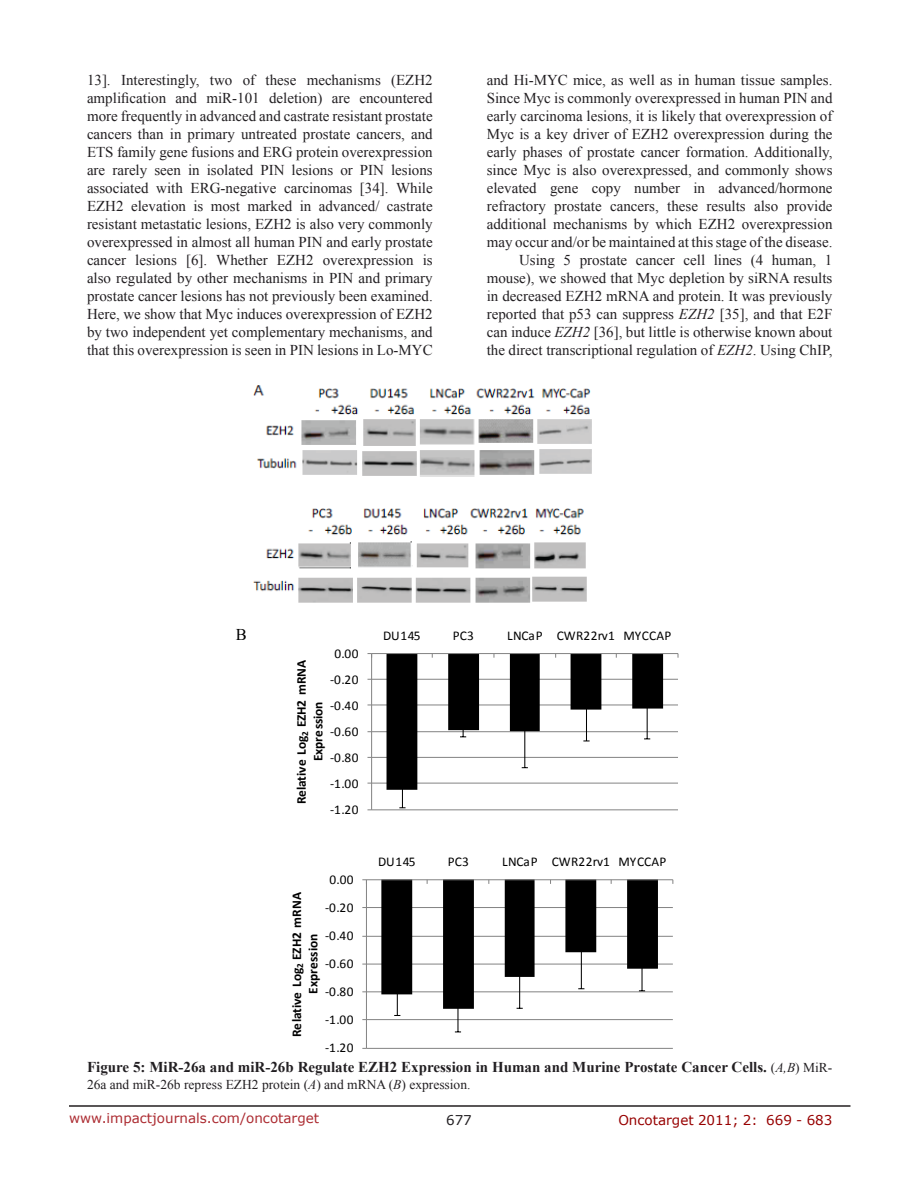
<style>
.page{position:relative;width:918px;height:1188px;background:#fff}
.page>*{position:absolute;margin:0;border:0;box-sizing:border-box;transform-origin:0 0}
.t1{font:16.5px "Times New Roman";color:#000}
.BodyText{font:15px/18px "Times New Roman";color:#221f22;text-align:justify}
.FigureText{font:700 15px "Times New Roman";color:#221f22}
.FigureText-2{font:13.5px "Times New Roman";color:#221f22}
.t2{font:13.5px "Verdana";color:#ac2b31}
.t3{font:13.5px "Verdana";color:#970000}
.t4{font:13.5px "Verdana";color:#221f22}
.t5{font:13.35px "Calibri";letter-spacing:.03em;color:#000}
.t6{font:700 13.35px/16.5px "Calibri";letter-spacing:-.015em;color:#000;text-align:center}
.t7{font:13.35px "Calibri";letter-spacing:.01em;color:#000}
.s1{font-style:italic}
.s2{font-weight:400;font-size:13.5px}
.s3{font-weight:400;font-style:italic;font-size:13.5px}
</style>
<div class="page">
<hr style="left:69px;top:1105px;width:781px;height:2px;background:#231f20">
<img style="left:253px;top:385px;width:339px;height:92px">
<img style="left:253px;top:508px;width:334px;height:95px">
<hr style="left:366px;top:1048px;width:307px;height:1px;background:#868686">
<hr style="left:366px;top:1019px;width:307px;height:1px;background:#868686">
<hr style="left:366px;top:991px;width:307px;height:1px;background:#868686">
<hr style="left:366px;top:964px;width:307px;height:1px;background:#868686">
<hr style="left:366px;top:936px;width:307px;height:1px;background:#868686">
<hr style="left:366px;top:907px;width:307px;height:1px;background:#868686">
<hr style="left:397px;top:974px;width:1px;height:41px;background:#000">
<hr style="left:457px;top:985px;width:1px;height:47px;background:#000">
<hr style="left:366px;top:880px;width:1px;height:168px;background:#868686">
<hr style="left:366px;top:879px;width:307px;height:1px;background:#868686">
<svg style="left:362px;top:879px;width:5px;height:5px"></svg>
<svg style="left:381px;top:879px;width:277px;height:130px"></svg>
<hr style="left:372px;top:809px;width:306px;height:1px;background:#868686">
<hr style="left:372px;top:783px;width:306px;height:1px;background:#868686">
<hr style="left:372px;top:757px;width:306px;height:1px;background:#868686">
<hr style="left:372px;top:731px;width:306px;height:1px;background:#868686">
<hr style="left:372px;top:704px;width:306px;height:1px;background:#868686">
<hr style="left:372px;top:679px;width:306px;height:1px;background:#868686">
<hr style="left:402px;top:771px;width:1px;height:37px;background:#000">
<hr style="left:371px;top:654px;width:1px;height:156px;background:#868686">
<hr style="left:372px;top:653px;width:306px;height:1px;background:#868686">
<svg style="left:387px;top:654px;width:276px;height:136px"></svg>
<p class="BodyText" style="left:87px;top:71px;width:347px">13]. Interestingly, two of these mechanisms (EZH2 amplification and miR-101 deletion) are encountered more frequently in advanced and castrate resistant prostate cancers than in primary untreated prostate cancers, and ETS family gene fusions and ERG protein overexpression are rarely seen in isolated PIN lesions or PIN lesions associated with ERG-negative carcinomas [34]. While EZH2 elevation is most marked in advanced/ castrate resistant metastatic lesions, EZH2 is also very commonly overexpressed in almost all human PIN and early prostate cancer lesions [6]. Whether EZH2 overexpression is also regulated by other mechanisms in PIN and primary prostate cancer lesions has not previously been examined.<br>Here, we show that Myc induces overexpression of EZH2 by two independent yet complementary mechanisms, and that this overexpression is seen in PIN lesions in Lo-MYC</p>
<p class="BodyText" style="left:487px;top:71px;width:347px">and Hi-MYC mice, as well as in human tissue samples.<br>Since Myc is commonly overexpressed in human PIN and early carcinoma lesions, it is likely that overexpression of Myc is a key driver of EZH2 overexpression during the early phases of prostate cancer formation. Additionally, since Myc is also overexpressed, and commonly shows elevated gene copy number in advanced/hormone refractory prostate cancers, these results also provide additional mechanisms by which EZH2 overexpression may occur and/or be maintained at this stage of the disease.</p>
<p class="BodyText" style="left:487px;top:251px;width:347px;text-indent:32px">Using 5 prostate cancer cell lines (4 human, 1 mouse), we showed that Myc depletion by siRNA results in decreased EZH2 mRNA and protein. It was previously reported that p53 can suppress <span class="s1">EZH2</span> [35], and that E2F can induce <span class="s1">EZH2</span> [36], but little is otherwise known about the direct transcriptional regulation of <span class="s1">EZH2</span>. Using ChIP,</p>
<p class="t1" style="left:236px;top:623px;width:12px">B</p>
<p class="t5" style="left:334px;top:645px;width:26px">0.00</p>
<p class="t6" style="left:293px;top:804px;width:146px;rotate:-90deg">Relative Log<sub>2</sub> EZH2 mRNA<br>Expression</p>
<p class="t5" style="left:330px;top:671px;width:30px">-0.20</p>
<p class="t5" style="left:330px;top:697px;width:30px">-0.40</p>
<p class="t5" style="left:330px;top:723px;width:30px">-0.60</p>
<p class="t5" style="left:330px;top:749px;width:30px">-0.80</p>
<p class="t5" style="left:330px;top:775px;width:30px">-1.00</p>
<p class="t5" style="left:330px;top:801px;width:30px">-1.20</p>
<p class="t5" style="left:329px;top:871px;width:26px">0.00</p>
<p class="t6" style="left:288px;top:1037px;width:146px;rotate:-90deg">Relative Log<sub>2</sub> EZH2 mRNA<br>Expression</p>
<p class="t5" style="left:325px;top:899px;width:30px">-0.20</p>
<p class="t5" style="left:325px;top:927px;width:30px">-0.40</p>
<p class="t5" style="left:325px;top:955px;width:30px">-0.60</p>
<p class="t5" style="left:325px;top:983px;width:30px">-0.80</p>
<p class="t5" style="left:325px;top:1012px;width:30px">-1.00</p>
<p class="t5" style="left:325px;top:1040px;width:30px">-1.20</p>
<p class="t5" style="left:383px;top:627px;width:39px">DU145</p>
<p class="t5" style="left:453px;top:627px;width:23px">PC3</p>
<p class="t7" style="left:507px;top:627px;width:166px">LNCaP CWR22rv1 MYCCAP</p>
<p class="t5" style="left:378px;top:853px;width:39px">DU145</p>
<p class="t5" style="left:448px;top:853px;width:23px">PC3</p>
<p class="t7" style="left:502px;top:853px;width:166px">LNCaP CWR22rv1 MYCCAP</p>
<p class="FigureText" style="left:87px;top:1057px;width:747px">Figure 5: MiR-26a and miR-26b Regulate EZH2 Expression in Human and Murine Prostate Cancer Cells. <span class="s2">(</span><span class="s3">A,B</span><span class="s2">) MiR-</span></p>
<p class="FigureText-2" style="left:87px;top:1075px;width:385px">26a and miR-26b repress EZH2 protein (<span class="s1">A</span>) and mRNA (<span class="s1">B</span>) expression.</p>
<p class="t2" style="left:69px;top:1109px;width:252px">www.impactjournals.com/oncotarget</p>
<p class="t4" style="left:446px;top:1111px;width:27px">677</p>
<p class="t3" style="left:618px;top:1111px;width:216px">Oncotarget 2011; 2: 669 - 683</p>
</div>
